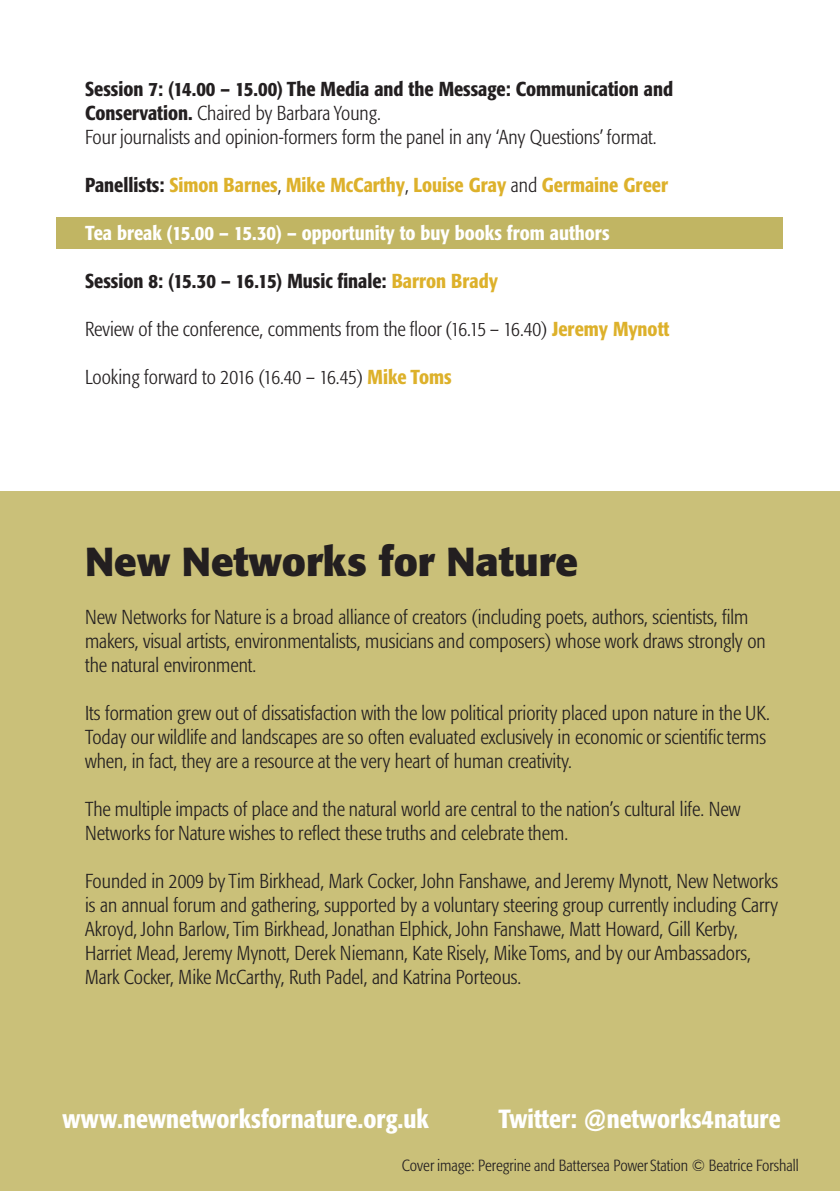
<style>
.page{position:relative;width:840px;height:1191px;background:#fff}
.page>*{position:absolute;margin:0;border:0;box-sizing:border-box;transform-origin:0 0}
.t1{font:700 40px "Formata BQ";color:#231f20}
.t2{font:500 condensed 26px "Formata BQ";color:#fff}
.t3{font:300 condensed 20px/24px "Formata BQ";color:#231f20}
.t4{font:500 condensed 20px/24px "Formata BQ";color:#231f20}
.t5{font:500 condensed 20px "Formata BQ";color:#ddb12b}
.t6{font:500 condensed 20px "Formata BQ";color:#fff}
.t7{font:300 condensed 16px "Formata BQ";color:#231f20}
.s1{font-weight:300}
.s2{color:#231f20}
.s3{font-weight:300;color:#231f20}
.s4{color:#ddb12b}
.s5{font-weight:500;color:#ddb12b}
</style>
<div class="page">
<div style="left:0;top:491px;width:839px;height:700px;background:#cac079"></div>
<div style="left:57px;top:217px;width:725px;height:32px;background:#c1b563"></div>
<p class="t4" style="left:85px;top:77px;width:589px">Session 7: (14.00 – 15.00) The Media and the Message: Communication and<br>Conservation. <span class="s1">Chaired by Barbara Young.</span></p>
<p class="t3" style="left:85px;top:125px;width:572px">Four journalists and opinion-formers form the panel in any ‘Any Questions’ format.</p>
<p class="t5" style="left:85px;top:173px;width:584px"><span class="s2">Panellists:</span> Simon Barnes<span class="s3">,</span> Mike McCarthy<span class="s3">,</span> Louise Gray <span class="s3">and</span> Germaine Greer</p>
<p class="t6" style="left:85px;top:221px;width:525px">Tea break (15.00 – 15.30) – opportunity to buy books from authors</p>
<p class="t4" style="left:85px;top:269px;width:414px">Session 8: (15.30 – 16.15) Music finale: <span class="s4">Barron Brady</span></p>
<p class="t3" style="left:85px;top:317px;width:585px">Review of the conference, comments from the floor (16.15 – 16.40) <span class="s5">Jeremy Mynott</span></p>
<p class="t3" style="left:85px;top:365px;width:368px">Looking forward to 2016 (16.40 – 16.45) <span class="s5">Mike Toms</span></p>
<p class="t1" style="left:85px;top:537px;width:494px">New Networks for Nature</p>
<p class="t3" style="left:85px;top:605px;width:681px">New Networks for Nature is a broad alliance of creators (including poets, authors, scientists, film makers, visual artists, environmentalists, musicians and composers) whose work draws strongly on the natural environment.</p>
<p class="t3" style="left:85px;top:701px;width:685px">Its formation grew out of dissatisfaction with the low political priority placed upon nature in the UK.<br>Today our wildlife and landscapes are so often evaluated exclusively in economic or scientific terms when, in fact, they are a resource at the very heart of human creativity.</p>
<p class="t3" style="left:85px;top:797px;width:656px">The multiple impacts of place and the natural world are central to the nation’s cultural life. New<br>Networks for Nature wishes to reflect these truths and celebrate them.</p>
<p class="t3" style="left:85px;top:869px;width:694px">Founded in 2009 by Tim Birkhead, Mark Cocker, John Fanshawe, and Jeremy Mynott, New Networks is an annual forum and gathering, supported by a voluntary steering group currently including Carry Akroyd, John Barlow, Tim Birkhead, Jonathan Elphick, John Fanshawe, Matt Howard, Gill Kerby, Harriet Mead, Jeremy Mynott, Derek Niemann, Kate Risely, Mike Toms, and by our Ambassadors, Mark Cocker, Mike McCarthy, Ruth Padel, and Katrina Porteous.</p>
<p class="t2" style="left:62px;top:1103px;width:368px">www.newnetworksfornature.org.uk</p>
<p class="t2" style="left:498px;top:1103px;width:283px">Twitter: @networks4nature</p>
<p class="t7" style="left:402px;top:1156px;width:398px">Cover image: Peregrine and Battersea Power Station © Beatrice Forshall</p>
</div>
